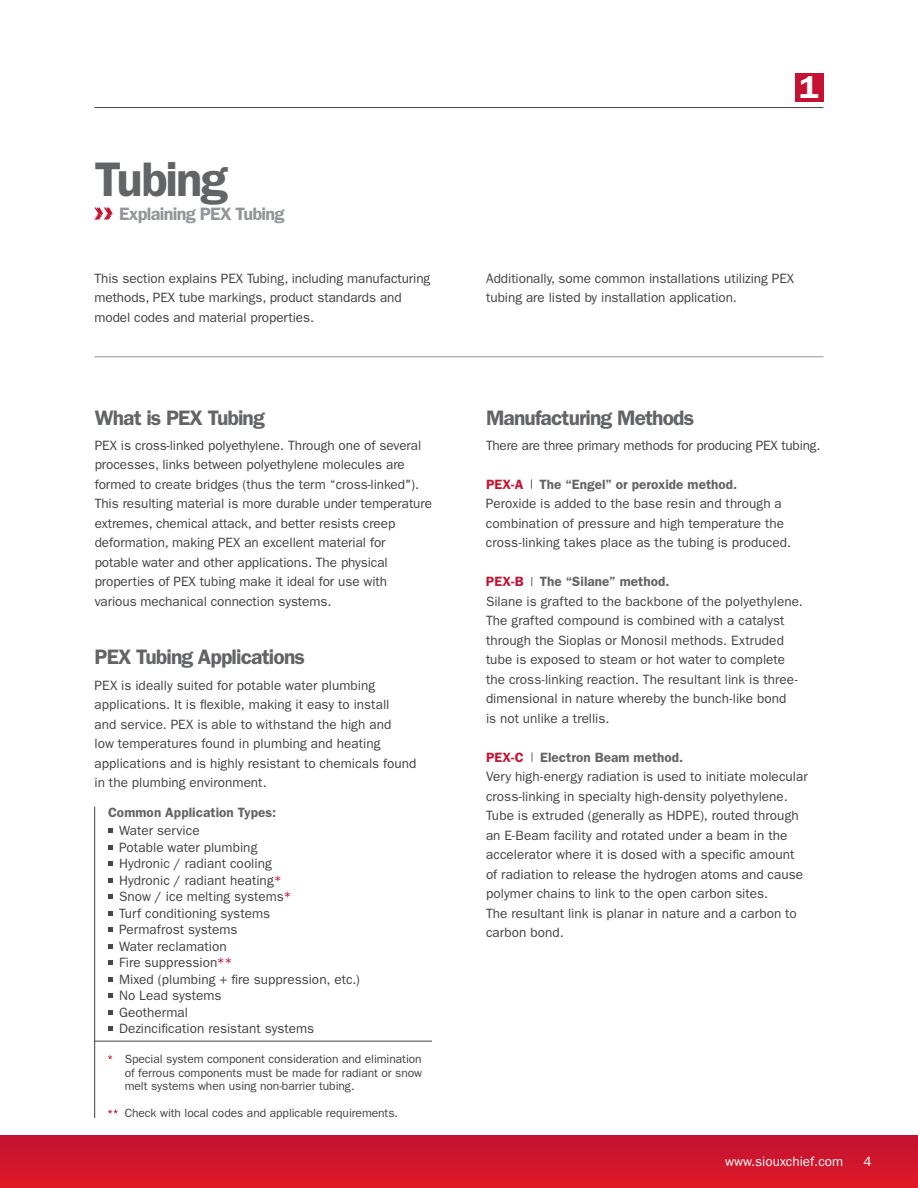
<style>
.page{position:relative;width:918px;height:1188px;background:#fff}
.page>*{position:absolute;margin:0;border:0;box-sizing:border-box;transform-origin:0 0}
.t1{font:600 48.75px "ITC Franklin Gothic Std";letter-spacing:-.04em;color:#636466}
.t2{font:600 31.8px "ITC Franklin Gothic Std";color:#fff}
.t3{font:600 21px "ITC Franklin Gothic Std";letter-spacing:-.04em;color:#636466}
.t4{font:600 18px "ITC Franklin Gothic Std";letter-spacing:-.04em;color:#939598}
.t5{font:13.5px/19.5px "ITC Franklin Gothic Std";color:#414042}
.t6{font:600 13.5px "ITC Franklin Gothic Std";letter-spacing:.005em;color:#636466}
.t7{font:13.5px "ITC Franklin Gothic Std";color:#fff}
.t8{font:12px/13.5px "ITC Franklin Gothic Std";letter-spacing:-.005em;color:#414042;text-align:justify}
.s1{color:#c41230}
.s2{font-weight:600;color:#c41230}
.s3{font-weight:600;color:#636466}
</style>
<div class="page">
<hr style="left:0;top:108px;width:1px;height:276px;background:#c41230">
<hr style="left:94px;top:357px;width:730px;height:1px;background:#939598">
<hr style="left:94px;top:107px;width:730px;height:1px;background:#414042">
<div style="left:795px;top:73px;width:28px;height:29px;background:#c41230"></div>
<svg style="left:108px;top:829px;width:4px;height:4px"></svg>
<svg style="left:108px;top:845px;width:4px;height:5px"></svg>
<svg style="left:108px;top:862px;width:4px;height:4px"></svg>
<svg style="left:108px;top:878px;width:4px;height:5px"></svg>
<svg style="left:108px;top:895px;width:4px;height:4px"></svg>
<svg style="left:108px;top:911px;width:4px;height:5px"></svg>
<svg style="left:108px;top:928px;width:4px;height:4px"></svg>
<svg style="left:108px;top:944px;width:4px;height:5px"></svg>
<svg style="left:108px;top:961px;width:4px;height:4px"></svg>
<svg style="left:108px;top:977px;width:4px;height:5px"></svg>
<svg style="left:108px;top:994px;width:4px;height:4px"></svg>
<svg style="left:108px;top:1010px;width:4px;height:5px"></svg>
<svg style="left:108px;top:1027px;width:4px;height:4px"></svg>
<svg style="left:108px;top:1055px;width:4px;height:4px"></svg>
<svg style="left:108px;top:1110px;width:10px;height:4px"></svg>
<hr style="left:94px;top:1041px;width:338px;height:1px;background:#414042">
<hr style="left:94px;top:807px;width:1px;height:311px;background:#414042">
<svg style="left:94px;top:207px;width:19px;height:13px"></svg>
<div style="left:0;top:1136px;width:918px;height:52px;background:linear-gradient(to bottom,#c21231,#df1a28)"></div>
<h1 class="t1" style="left:95px;top:150px;width:134px">Tubing</h1>
<h3 class="t4" style="left:119px;top:203px;width:167px">Explaining PEX Tubing</h3>
<h2 class="t2" style="left:799px;top:69px;width:21px">1</h2>
<p class="t5" style="left:95px;top:268px;width:337px">This section explains PEX Tubing, including manufacturing methods, PEX tube markings, product standards and model codes and material properties.</p>
<p class="t5" style="left:486px;top:268px;width:309px">Additionally, some common installations utilizing PEX tubing are listed by installation application.</p>
<h3 class="t3" style="left:95px;top:405px;width:172px">What is PEX Tubing</h3>
<p class="t5" style="left:95px;top:436px;width:339px">PEX is cross-linked polyethylene. Through one of several processes, links between polyethylene molecules are formed to create bridges (thus the term “cross-linked").<br>This resulting material is more durable under temperature extremes, chemical attack, and better resists creep deformation, making PEX an excellent material for potable water and other applications. The physical properties of PEX tubing make it ideal for use with various mechanical connection systems.</p>
<h3 class="t3" style="left:94px;top:645px;width:212px">PEX Tubing Applications</h3>
<p class="t5" style="left:94px;top:676px;width:324px">PEX is ideally suited for potable water plumbing applications. It is flexible, making it easy to install<br>and service. PEX is able to withstand the high and<br>low temperatures found in plumbing and heating applications and is highly resistant to chemicals found in the plumbing environment.</p>
<p class="t6" style="left:108px;top:804px;width:170px">Common Application Types:</p>
<p class="t5" style="left:119px;top:822px;width:242px;line-height:16.5px">Water service<br>Potable water plumbing<br>Hydronic / radiant cooling<br>Hydronic / radiant heating<span class="s1">*<br></span>Snow / ice melting systems<span class="s1">*<br></span>Turf conditioning systems<br>Permafrost systems<br>Water reclamation<br>Fire suppression<span class="s1">**<br></span>Mixed (plumbing + fire suppression, etc.)<br>No Lead systems<br>Geothermal<br>Dezincification resistant systems</p>
<p class="t8" style="left:125px;top:1052px;width:299px">Special system component consideration and elimination of ferrous components must be made for radiant or snow melt systems when using non-barrier tubing.</p>
<p class="t8" style="left:125px;top:1106px;width:275px">Check with local codes and applicable requirements.</p>
<h3 class="t3" style="left:486px;top:405px;width:210px">Manufacturing Methods</h3>
<p class="t5" style="left:486px;top:436px;width:336px">There are three primary methods for producing PEX tubing.</p>
<p class="t5" style="left:486px;top:475px;width:307px"><span class="s2">PEX-A</span> <span class="s3">The “Engel” or peroxide method.<br></span>Peroxide is added to the base resin and through a combination of pressure and high temperature the cross-linking takes place as the tubing is produced.</p>
<p class="t5" style="left:486px;top:572px;width:318px"><span class="s2">PEX-B</span> <span class="s3">The “Silane” method.<br></span>Silane is grafted to the backbone of the polyethylene.<br>The grafted compound is combined with a catalyst through the Sioplas or Monosil methods. Extruded tube is exposed to steam or hot water to complete the cross-linking reaction. The resultant link is three&shy;dimensional in nature whereby the bunch-like bond<br>is not unlike a trellis.</p>
<p class="t5" style="left:486px;top:748px;width:323px"><span class="s2">PEX-C</span> <span class="s3">Electron Beam method.<br></span>Very high-energy radiation is used to initiate molecular cross-linking in specialty high-density polyethylene.<br>Tube is extruded (generally as HDPE), routed through an E-Beam facility and rotated under a beam in the accelerator where it is dosed with a specific amount of radiation to release the hydrogen atoms and cause polymer chains to link to the open carbon sites.<br>The resultant link is planar in nature and a carbon to carbon bond.</p>
<p class="t7" style="left:725px;top:1154px;width:119px">www.siouxchief.com</p>
<p class="t7" style="left:863px;top:1154px;width:10px">4</p>
</div>
